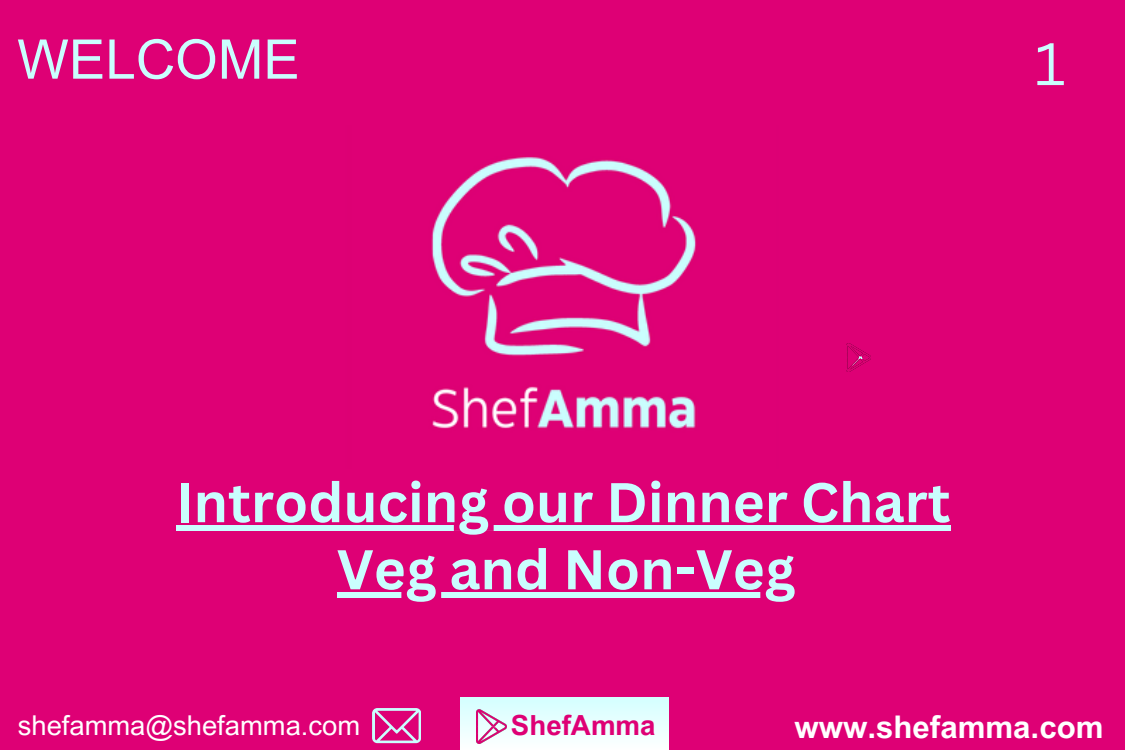
<style>
.page{position:relative;width:1125px;height:750px;background:#de0075}
.page>*{position:absolute;margin:0;border:0;box-sizing:border-box;transform-origin:0 0}
.t1{font:58.5px "Canva Sans";color:#cafefe}
.t2{font:700 54.75px "Canva Sans";color:#cafefe}
.t3{font:54.75px "Arial MT Pro";color:#cafefe}
.t4{font:700 31.25px "Arial MT Pro";color:#fff}
.t5{font:700 27.75px "Arial MT Pro";color:#de0075}
.t6{font:27.25px "Arial MT Pro";color:#fff}
</style>
<div class="page">
<img style="left:431px;top:157px;width:265px;height:272px">
<img style="left:846px;top:343px;width:25px;height:28px">
<svg style="left:853px;top:356px;width:10px;height:9px"></svg>
<div style="left:461px;top:698px;width:207px;height:52px;background:linear-gradient(to bottom,#d4ffff,#fdffff)"></div>
<img style="left:477px;top:710px;width:30px;height:34px">
<svg style="left:491px;top:726px;width:5px;height:3px"></svg>
<svg style="left:372px;top:708px;width:49px;height:35px"></svg>
<div style="left:176px;top:525px;width:775px;height:5px;background:#cafefe"></div>
<svg style="left:337px;top:592px;width:424px;height:6px;background:#cbe5f0"></svg>
<p class="t3" style="left:17px;top:39px;width:284px">WELCOME</p>
<p class="t1" style="left:1034px;top:23px;width:33px">1</p>
<h2 class="t2" style="left:176px;top:464px;width:776px">Introducing our Dinner Chart</h2>
<h4 class="t2" style="left:337px;top:531px;width:460px">Veg and Non-Veg</h4>
<p class="t5" style="left:511px;top:715px;width:146px">ShefAmma</p>
<h5 class="t6" style="left:18px;top:716px;width:344px">shefamma@shefamma.com</h5>
<h2 class="t4" style="left:794px;top:716px;width:311px">www.shefamma.com</h2>
</div>
